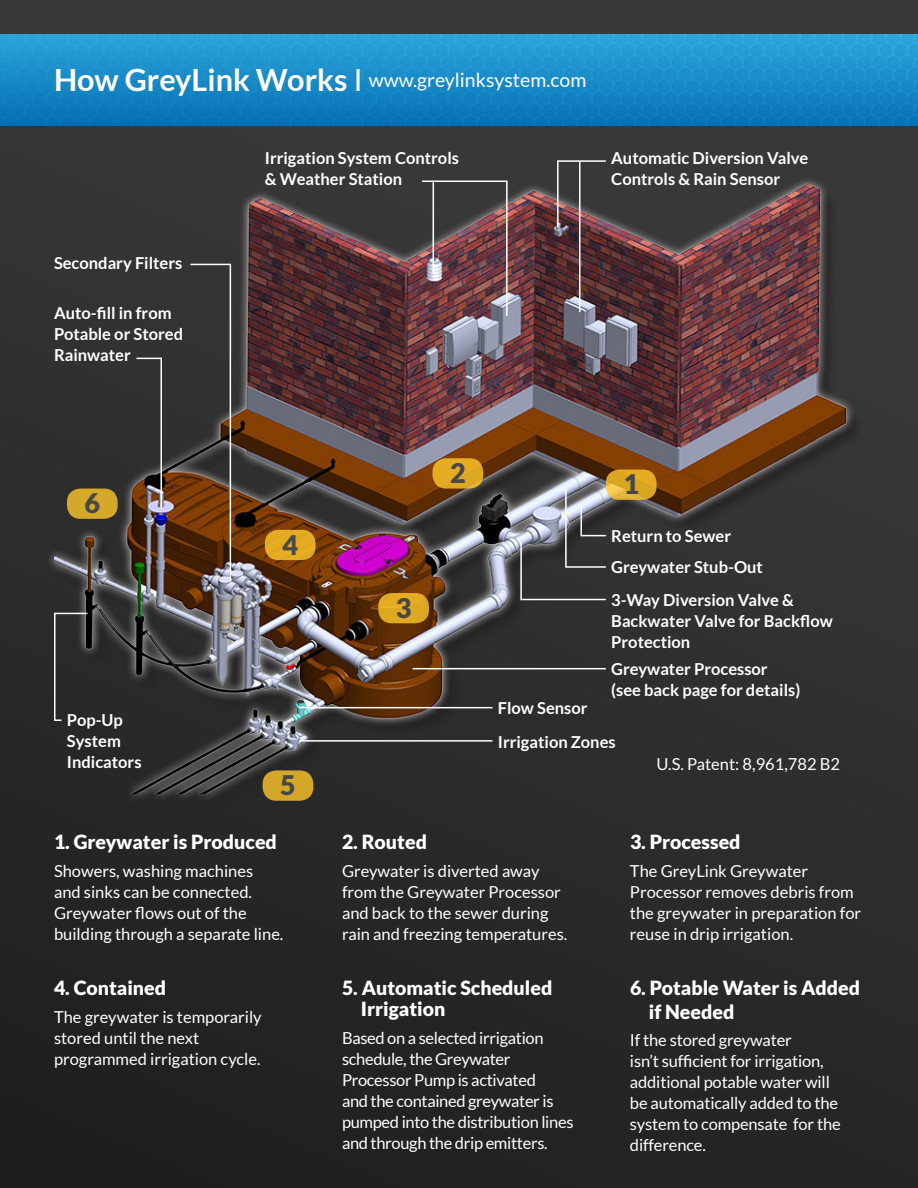
<style>
.page{position:relative;width:918px;height:1188px;background:#fff}
.page>*{position:absolute;margin:0;border:0;box-sizing:border-box;transform-origin:0 0}
.Paragraph_Style_7{font:900 27px "Lato";color:#474747}
.Paragraph_Style_6{font:900 19.5px/21px "Lato";color:#fff}
.t1{font:19.5px "Lato";color:#fff}
.Paragraph_Style_6-2{font:16.5px/21px "Lato";color:#fff}
.Paragraph_Style_7-2{font:700 16.5px/21px "Lato";color:#fff}
.Paragraph_Style_6-3{font:16.5px/21px "Lato";letter-spacing:-.02em;color:#fff}
.Paragraph_Style_8{font:16.5px "Lato";color:#fff}
.s1{font-weight:700;font-size:30.6px}
.s2{font-size:30.6px}
</style>
<div class="page">
<div style="left:0;top:0;width:918px;height:1188px;background:linear-gradient(to bottom,#3b3c3d,#222121)"></div>
<img style="left:0;top:35px;width:918px;height:90px">
<div style="left:57px;top:188px;width:808px;height:624px;background:#2d2d2d"></div>
<div style="left:45px;top:176px;width:810px;height:627px;background:#323232"></div>
<img style="left:54px;top:184px;width:793px;height:609px">
<img style="left:556px;top:160px;width:51px;height:69px">
<hr style="left:579px;top:162px;width:1px;height:150px;background:#fff">
<img style="left:421px;top:180px;width:87px;height:137px">
<hr style="left:433px;top:182px;width:1px;height:91px;background:#fff">
<hr style="left:413px;top:668px;width:193px;height:1px;background:#fff">
<svg style="left:135px;top:357px;width:28px;height:153px"></svg>
<hr style="left:299px;top:707px;width:193px;height:1px;background:#fff">
<hr style="left:299px;top:740px;width:193px;height:2px;background:#fff">
<svg style="left:189px;top:263px;width:43px;height:319px"></svg>
<svg style="left:54px;top:612px;width:35px;height:110px"></svg>
<svg style="left:520px;top:487px;width:87px;height:114px"></svg>
<div style="left:433px;top:458px;width:50px;height:31px;background:#e5ac22;border-radius:13px"></div>
<svg style="left:606px;top:470px;width:51px;height:30px"></svg>
<div style="left:378px;top:593px;width:51px;height:30px;background:#dea922;border-radius:13px"></div>
<div style="left:265px;top:530px;width:51px;height:30px;background:#e5ac22;border-radius:13px"></div>
<div style="left:263px;top:770px;width:50px;height:31px;background:#d3a829;border-radius:13px"></div>
<div style="left:67px;top:489px;width:51px;height:30px;background:#d4a92a;border-radius:13px"></div>
<p class="t1" style="left:54px;top:69px;width:534px"><span class="s1">How GreyLink Works</span> <span class="s2">I</span> www.greylinksystem.com</p>
<p class="Paragraph_Style_7-2" style="left:265px;top:147px;width:196px">Irrigation System Controls &amp; Weather Station</p>
<p class="Paragraph_Style_7-2" style="left:611px;top:147px;width:198px">Automatic Diversion Valve<br>Controls &amp; Rain Sensor</p>
<p class="Paragraph_Style_7-2" style="left:54px;top:252px;width:130px">Secondary Filters</p>
<p class="Paragraph_Style_7-2" style="left:54px;top:302px;width:131px">Auto-fill in from<br>Potable or Stored<br>Rainwater</p>
<p class="Paragraph_Style_7" style="left:84px;top:488px;width:17px">6</p>
<p class="Paragraph_Style_7" style="left:282px;top:529px;width:17px">4</p>
<p class="Paragraph_Style_7" style="left:450px;top:457px;width:17px">2</p>
<p class="Paragraph_Style_7" style="left:396px;top:592px;width:17px">3</p>
<p class="Paragraph_Style_7" style="left:623px;top:469px;width:17px">1</p>
<p class="Paragraph_Style_7-2" style="left:611px;top:525px;width:121px">Return to Sewer</p>
<p class="Paragraph_Style_7-2" style="left:611px;top:557px;width:153px">Greywater Stub-Out</p>
<p class="Paragraph_Style_7-2" style="left:611px;top:590px;width:223px">3-Way Diversion Valve &amp;<br>Backwater Valve for Backflow<br>Protection</p>
<p class="Paragraph_Style_7-2" style="left:611px;top:659px;width:191px">Greywater Processor (see back page for details)</p>
<p class="Paragraph_Style_7-2" style="left:67px;top:709px;width:76px">Pop-Up<br>System<br>Indicators</p>
<p class="Paragraph_Style_7" style="left:280px;top:769px;width:17px">5</p>
<p class="Paragraph_Style_6" style="left:54px;top:831px;width:224px">1. Greywater is Produced</p>
<p class="Paragraph_Style_6-2" style="left:54px;top:860px;width:231px">Showers, washing machines and sinks can be connected.<br>Greywater flows out of the building through a separate line.</p>
<p class="Paragraph_Style_6" style="left:54px;top:977px;width:114px">4. Contained</p>
<p class="Paragraph_Style_6-2" style="left:54px;top:1006px;width:209px">The greywater is temporarily stored until the next programmed irrigation cycle.</p>
<p class="Paragraph_Style_7-2" style="left:498px;top:698px;width:91px">Flow Sensor</p>
<p class="Paragraph_Style_7-2" style="left:498px;top:731px;width:119px">Irrigation Zones</p>
<p class="Paragraph_Style_8" style="left:657px;top:755px;width:185px">U.S. Patent: 8,961,782 B2</p>
<p class="Paragraph_Style_6" style="left:342px;top:831px;width:86px">2. Routed</p>
<p class="Paragraph_Style_6-2" style="left:342px;top:860px;width:227px">Greywater is diverted away from the Greywater Processor and back to the sewer during rain and freezing temperatures.</p>
<p class="Paragraph_Style_6" style="left:361px;top:977px;width:193px;text-indent:-19px">5. Automatic Scheduled<br>Irrigation</p>
<p class="Paragraph_Style_6-3" style="left:342px;top:1027px;width:233px">Based on a selected irrigation schedule, the Greywater<br>Processor Pump is activated<br>and the contained greywater is pumped into the distribution lines and through the drip emitters.</p>
<p class="Paragraph_Style_6" style="left:630px;top:831px;width:112px">3. Processed</p>
<p class="Paragraph_Style_6-2" style="left:630px;top:860px;width:233px">The GreyLink Greywater<br>Processor removes debris from the greywater in preparation for reuse in drip irrigation.</p>
<p class="Paragraph_Style_6" style="left:649px;top:976px;width:213px;line-height:23.4px;text-indent:-19px">6. Potable Water is Added if Needed</p>
<p class="Paragraph_Style_6-2" style="left:630px;top:1030px;width:212px">If the stored greywater<br>isn’t sufficient for irrigation, additional potable water will be automatically added to the system to compensate for the difference.</p>
</div>
